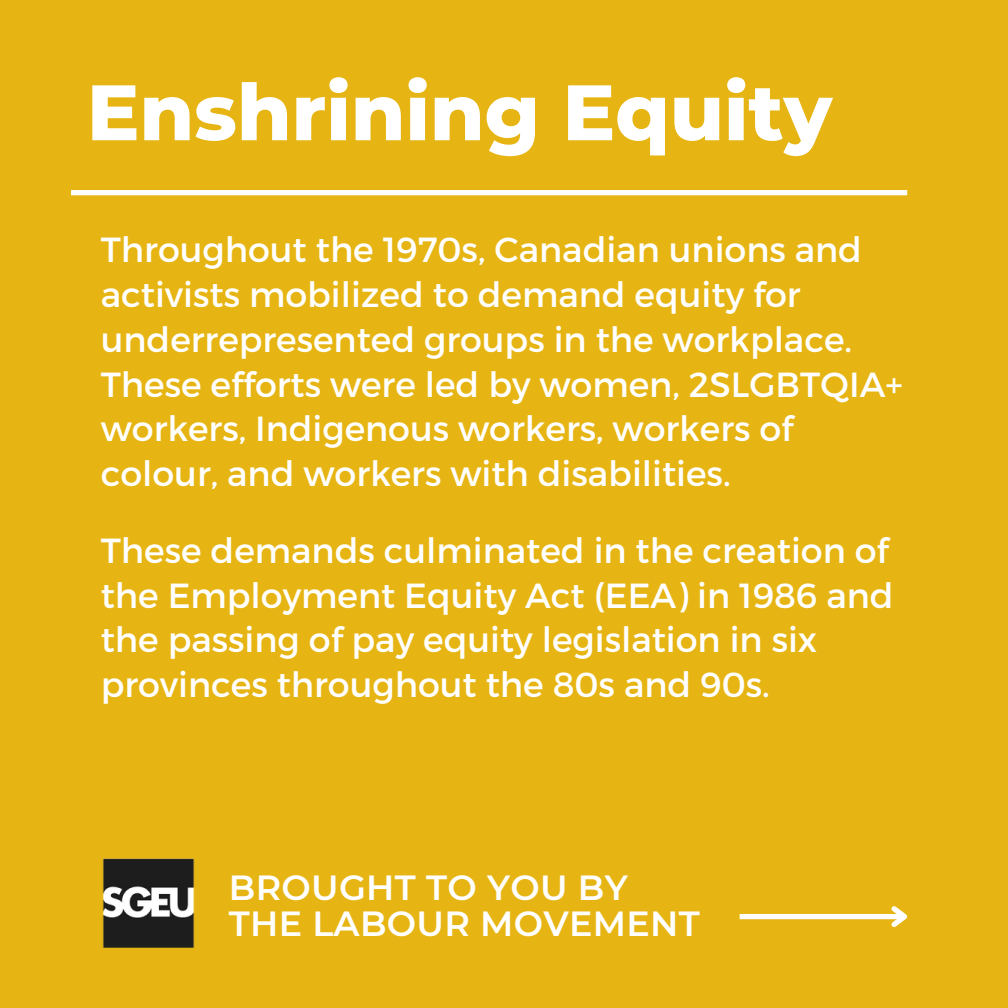
<style>
.page{position:relative;width:1008px;height:1008px;background:#e7b513}
.page>*{position:absolute;margin:0;border:0;box-sizing:border-box;transform-origin:0 0}
.t1{font:800 78.4px "Montserrat";color:#fff}
.t2{font:35px/44.8px "Montserrat";color:#fff}
.t3{font:600 35px/36.4px "Montserrat";letter-spacing:.01em;color:#fff}
</style>
<div class="page">
<div style="left:71px;top:190px;width:836px;height:5px;background:#fff"></div>
<div style="left:740px;top:914px;width:165px;height:5px;background:#fff"></div>
<svg style="left:887px;top:906px;width:21px;height:21px"></svg>
<img style="left:102px;top:858px;width:93px;height:90px">
<h1 class="t1" style="left:87px;top:64px;width:747px">Enshrining Equity</h1>
<p class="t2" style="left:101px;top:226px;width:803px">Throughout the 1970s, Canadian unions and activists mobilized to demand equity for underrepresented groups in the workplace.<br>These efforts were led by women, 2SLGBTQIA+ workers, Indigenous workers, workers of colour, and workers with disabilities.</p>
<p class="t2" style="left:101px;top:526px;width:794px">These demands culminated in the creation of the Employment Equity Act (EEA) in 1986 and the passing of pay equity legislation in six provinces throughout the 80s and 90s.</p>
<p class="t3" style="left:229px;top:869px;width:472px">BROUGHT TO YOU BY<br>THE LABOUR MOVEMENT</p>
</div>
